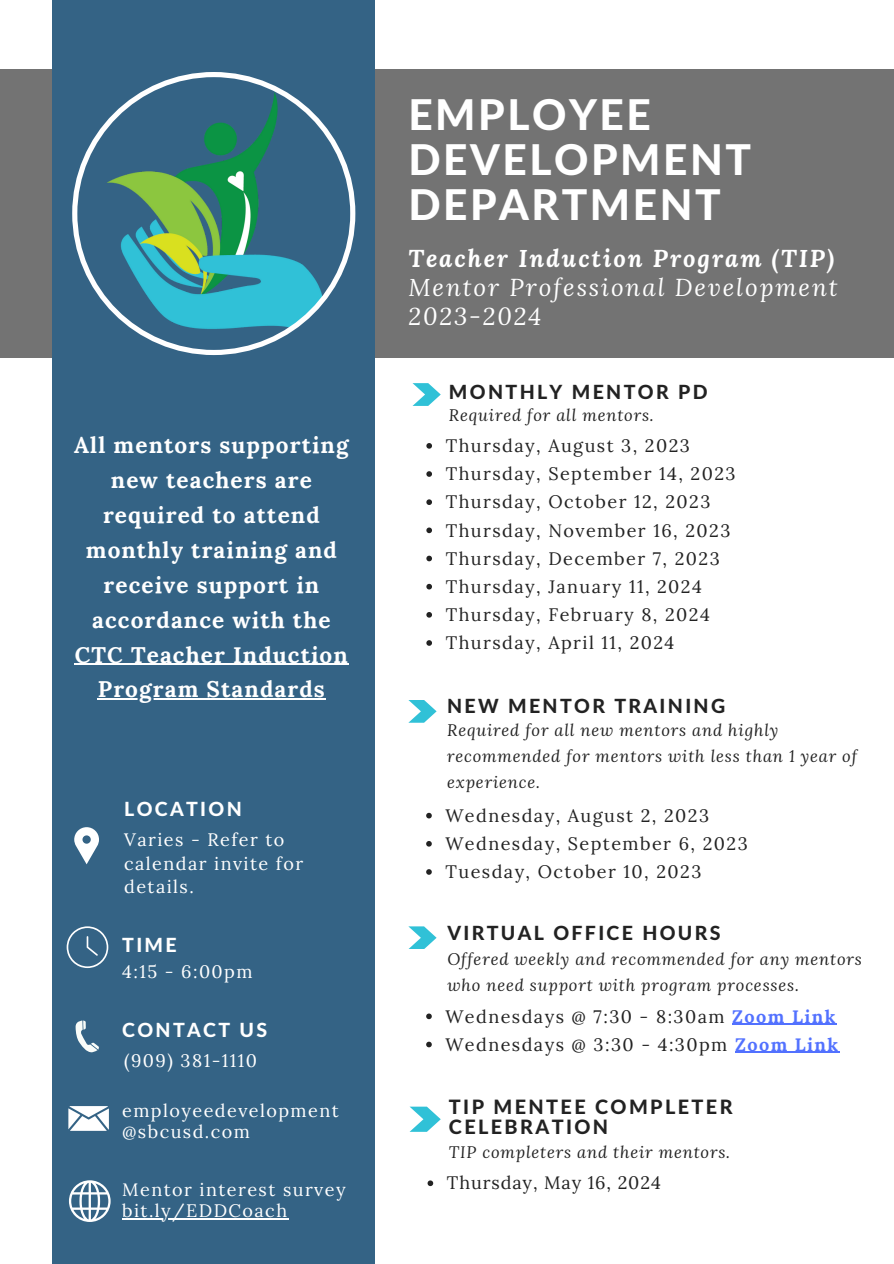
<style>
.page{position:relative;width:894px;height:1264px;background:#fff}
.page>*{position:absolute;margin:0;border:0;box-sizing:border-box;transform-origin:0 0}
.t1{font:800 42.45px/44.8px "Lato Latin";letter-spacing:.06em;color:#fff}
.t2{font:italic 24.15px "Lora";letter-spacing:.08em;color:#fff}
.t3{font:italic 700 24.15px "Lora";letter-spacing:.08em;color:#fff}
.t4{font:700 22.5px/35px "Lora";letter-spacing:.05em;color:#fff;text-align:center}
.t5{font:800 19.8px/20.5px "Lato Latin";letter-spacing:.12em;color:#222}
.t6{font:800 19.5px "Lato Latin";letter-spacing:.12em;color:#222}
.t7{font:800 19.5px "Lato Latin";letter-spacing:.12em;color:#fff}
.t8{font:18px "Lora";letter-spacing:.08em;color:#222}
.t9{font:18px/23.7px "Lora";letter-spacing:.08em;color:#fff}
.t10{font:18px "Lora";letter-spacing:.05em;color:#222}
.t11{font:italic 16.5px/26px "Lora";letter-spacing:.05em;color:#222}
.s1{font-weight:700;color:#5271ff}
</style>
<div class="page">
<div style="left:0;top:69px;width:893px;height:289px;background:#737373"></div>
<div style="left:52px;top:0;width:323px;height:1263px;background:#346385"></div>
<svg style="left:74px;top:827px;width:25px;height:37px"></svg>
<svg style="left:412px;top:383px;width:28px;height:23px"></svg>
<svg style="left:408px;top:700px;width:28px;height:22px"></svg>
<svg style="left:408px;top:926px;width:28px;height:23px"></svg>
<svg style="left:409px;top:1106px;width:31px;height:25px"></svg>
<svg style="left:72px;top:72px;width:283px;height:283px"></svg>
<svg style="left:75px;top:1020px;width:24px;height:33px"></svg>
<svg style="left:68px;top:1106px;width:41px;height:24px"></svg>
<svg style="left:67px;top:926px;width:41px;height:42px"></svg>
<svg style="left:69px;top:1180px;width:42px;height:41px"></svg>
<hr style="left:75px;top:663px;width:274px;height:2px;background:#fff">
<hr style="left:98px;top:698px;width:228px;height:1px;background:#fff">
<svg style="left:427px;top:1180px;width:6px;height:6px"></svg>
<svg style="left:426px;top:443px;width:6px;height:5px"></svg>
<svg style="left:426px;top:471px;width:6px;height:6px"></svg>
<svg style="left:426px;top:499px;width:6px;height:6px"></svg>
<svg style="left:426px;top:527px;width:6px;height:6px"></svg>
<svg style="left:426px;top:555px;width:6px;height:6px"></svg>
<svg style="left:426px;top:584px;width:6px;height:5px"></svg>
<svg style="left:426px;top:612px;width:6px;height:5px"></svg>
<svg style="left:426px;top:640px;width:6px;height:5px"></svg>
<svg style="left:426px;top:1013px;width:5px;height:6px"></svg>
<hr style="left:732px;top:1023px;width:104px;height:1px;background:#5271ff">
<svg style="left:426px;top:1041px;width:5px;height:6px"></svg>
<hr style="left:734px;top:1051px;width:105px;height:1px;background:#5271ff">
<svg style="left:426px;top:812px;width:5px;height:6px"></svg>
<svg style="left:426px;top:841px;width:5px;height:5px"></svg>
<svg style="left:426px;top:869px;width:5px;height:5px"></svg>
<hr style="left:122px;top:1217px;width:166px;height:2px;background:#fff">
<p class="t4" style="left:74px;top:427px;width:276px">All mentors supporting new teachers are required to attend monthly training and receive support in accordance with the<br>CTC Teacher Induction<br>Program Standards</p>
<p class="t7" style="left:124px;top:800px;width:119px">LOCATION</p>
<p class="t9" style="left:124px;top:827px;width:180px">Varies - Refer to calendar invite for details.</p>
<p class="t7" style="left:122px;top:935px;width:56px">TIME</p>
<p class="t9" style="left:122px;top:959px;width:132px">4:15 - 6:00pm</p>
<p class="t7" style="left:122px;top:1020px;width:146px">CONTACT US</p>
<p class="t9" style="left:124px;top:1048px;width:134px">(909) 381-1110</p>
<p class="t9" style="left:122px;top:1099px;width:218px;line-height:21.5px">employeedevelopment @sbcusd.com</p>
<p class="t9" style="left:122px;top:1178px;width:225px;line-height:21.5px">Mentor interest survey bit.ly/EDDCoach</p>
<p class="t1" style="left:408px;top:94px;width:344px">EMPLOYEE<br>DEVELOPMENT<br>DEPARTMENT</p>
<p class="t3" style="left:408px;top:242px;width:427px">Teacher Induction Program (TIP)</p>
<p class="t2" style="left:408px;top:271px;width:431px">Mentor Professional Development</p>
<p class="t2" style="left:408px;top:300px;width:134px">2023-2024</p>
<p class="t6" style="left:449px;top:383px;width:260px">MONTHLY MENTOR PD</p>
<p class="t8" style="left:445px;top:434px;width:245px">Thursday, August 3, 2023</p>
<p class="t8" style="left:445px;top:462px;width:291px">Thursday, September 14, 2023</p>
<p class="t8" style="left:445px;top:490px;width:266px">Thursday, October 12, 2023</p>
<p class="t8" style="left:445px;top:518px;width:286px">Thursday, November 16, 2023</p>
<p class="t8" style="left:445px;top:546px;width:275px">Thursday, December 7, 2023</p>
<p class="t8" style="left:445px;top:574px;width:257px">Thursday, January 11, 2024</p>
<p class="t8" style="left:445px;top:603px;width:265px">Thursday, February 8, 2024</p>
<p class="t8" style="left:445px;top:631px;width:230px">Thursday, April 11, 2024</p>
<p class="t11" style="left:449px;top:401px;width:206px">Required for all mentors.</p>
<p class="t6" style="left:447px;top:697px;width:279px">NEW MENTOR TRAINING</p>
<p class="t11" style="left:447px;top:717px;width:411px">Required for all new mentors and highly recommended for mentors with less than 1 year of experience.</p>
<p class="t8" style="left:445px;top:803px;width:265px">Wednesday, August 2, 2023</p>
<p class="t8" style="left:445px;top:831px;width:303px">Wednesday, September 6, 2023</p>
<p class="t8" style="left:445px;top:860px;width:257px">Tuesday, October 10, 2023</p>
<p class="t6" style="left:447px;top:924px;width:275px">VIRTUAL OFFICE HOURS</p>
<p class="t11" style="left:447px;top:946px;width:416px">Offered weekly and recommended for any mentors who need support with program processes.</p>
<p class="t8" style="left:445px;top:1004px;width:391px">Wednesdays @ 7:30 - 8:30am <span class="s1">Zoom Link</span></p>
<p class="t8" style="left:445px;top:1032px;width:394px">Wednesdays @ 3:30 - 4:30pm <span class="s1">Zoom Link</span></p>
<p class="t5" style="left:449px;top:1097px;width:285px">TIP MENTEE COMPLETER<br>CELEBRATION</p>
<p class="t11" style="left:449px;top:1138px;width:282px">TIP completers and their mentors.</p>
<p class="t10" style="left:447px;top:1171px;width:215px">Thursday, May 16, 2024</p>
</div>
